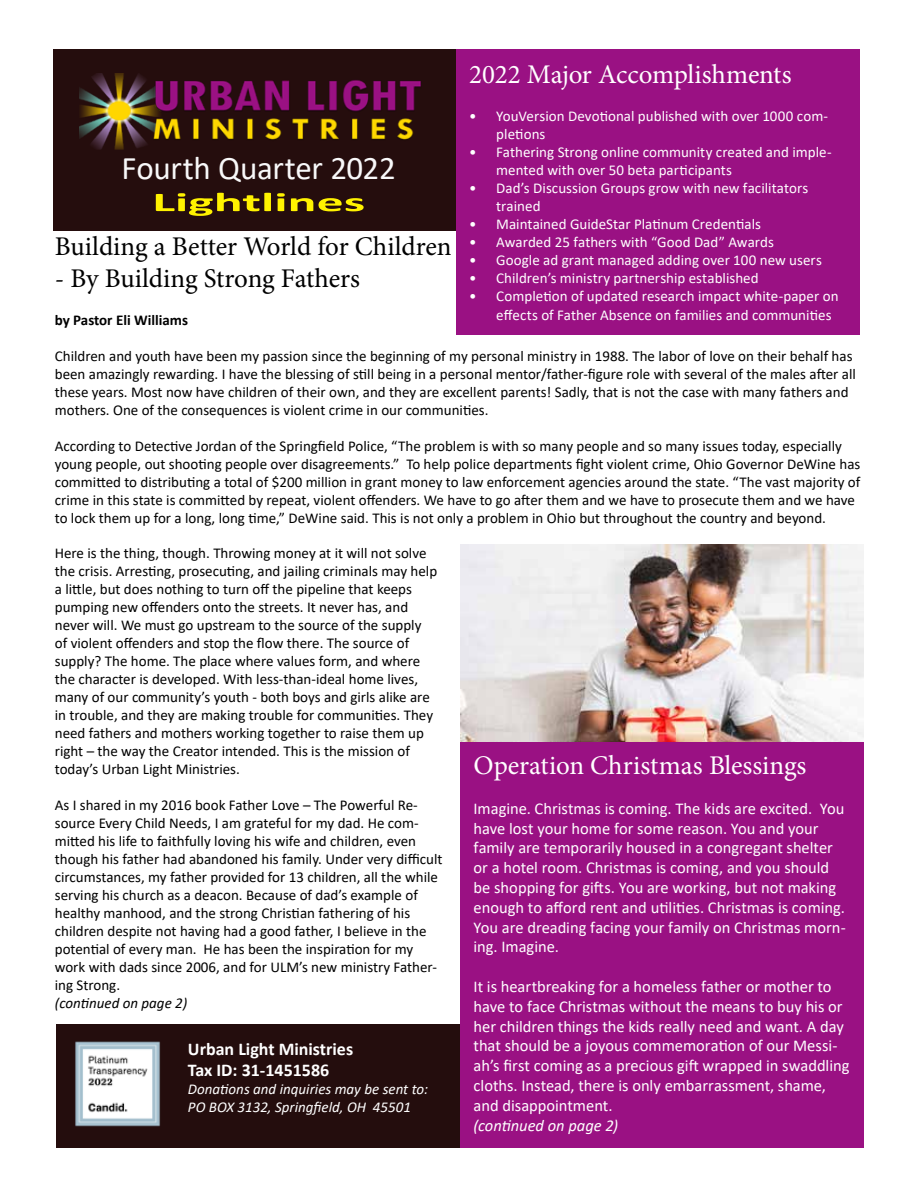
<style>
.page{position:relative;width:918px;height:1188px;background:#fff}
.page>*{position:absolute;margin:0;border:0;box-sizing:border-box;transform-origin:0 0}
.t1{font:33px "Calibri";letter-spacing:-.01em;color:#f8f8f9}
.t2{font:27px "Minion Pro";color:#000}
.t3{font:27px "Minion Pro";letter-spacing:-.005em;color:#fff}
.t4{font:700 27px "Calibri";color:#fff200;scale:2 1}
.t5{font:700 18px/21.6px "Calibri";color:#fff}
.t6{font:16.5px/19.8px "Calibri";color:#fff}
.t7{font:italic 16.5px "Calibri";color:#fff}
.t8{font:15px/18px "Calibri";color:#000}
.t9{font:15px/18px "Calibri";color:#fff}
.t10{font:italic 15px/18px "Calibri";color:#fff}
.t11{font:700 15px "Calibri";color:#000}
.t12{font:italic 15px "Calibri";color:#000}
</style>
<div class="page">
<div style="left:56px;top:1024px;width:404px;height:124px;background:#240d0d"></div>
<div style="left:53px;top:50px;width:403px;height:181px;background:#250d0d"></div>
<img style="left:80px;top:74px;width:341px;height:75px">
<div style="left:460px;top:741px;width:404px;height:407px;background:#9a1183"></div>
<img style="left:75px;top:1041px;width:85px;height:86px">
<img style="left:460px;top:544px;width:404px;height:197px">
<div style="left:456px;top:50px;width:404px;height:285px;background:#9a1183"></div>
<h2 class="t3" style="left:469px;top:56px;width:324px">2022 Major Accomplishments</h2>
<p class="t9" style="left:496px;top:106px;width:333px;text-indent:-27px">• YouVersion Devotional published with over 1000 com&shy;pletions</p>
<p class="t9" style="left:496px;top:142px;width:337px;text-indent:-27px">• Fathering Strong online community created and imple&shy;mented with over 50 beta participants</p>
<p class="t9" style="left:496px;top:178px;width:314px;text-indent:-27px">• Dad’s Discussion Groups grow with new facilitators trained</p>
<p class="t9" style="left:469px;top:214px;width:293px">• Maintained GuideStar Platinum Credentials</p>
<p class="t9" style="left:469px;top:232px;width:306px">• Awarded 25 fathers with “Good Dad” Awards</p>
<p class="t9" style="left:469px;top:250px;width:354px">• Google ad grant managed adding over 100 new users</p>
<p class="t9" style="left:469px;top:268px;width:291px">• Children’s ministry partnership established</p>
<p class="t9" style="left:496px;top:285px;width:344px;line-height:19.8px;text-indent:-27px">• Completion of updated research impact white-paper on effects of Father Absence on families and communities</p>
<h1 class="t1" style="left:122px;top:145px;width:276px">Fourth Quarter 2022</h1>
<h2 class="t4" style="left:152px;top:183px;width:108px">Lightlines</h2>
<h2 class="t2" style="left:55px;top:228px;width:398px">Building a Better World for Children</h2>
<h2 class="t2" style="left:55px;top:261px;width:307px">- By Building Strong Fathers</h2>
<p class="t11" style="left:55px;top:310px;width:135px">by Pastor Eli Williams</p>
<p class="t8" style="left:55px;top:347px;width:803px">Children and youth have been my passion since the beginning of my personal ministry in 1988. The labor of love on their behalf has been amazingly rewarding. I have the blessing of still being in a personal mentor/father-figure role with several of the males after all these years. Most now have children of their own, and they are excellent parents! Sadly, that is not the case with many fathers and mothers. One of the consequences is violent crime in our communities.</p>
<p class="t8" style="left:55px;top:437px;width:807px">According to Detective Jordan of the Springfield Police, “The problem is with so many people and so many issues today, especially young people, out shooting people over disagreements.” To help police departments fight violent crime, Ohio Governor DeWine has committed to distributing a total of $200 million in grant money to law enforcement agencies around the state. “The vast majority of crime in this state is committed by repeat, violent offenders. We have to go after them and we have to prosecute them and we have to lock them up for a long, long time,” DeWine said. This is not only a problem in Ohio but throughout the country and beyond.</p>
<p class="t8" style="left:55px;top:544px;width:384px">Here is the thing, though. Throwing money at it will not solve the crisis. Arresting, prosecuting, and jailing criminals may help a little, but does nothing to turn off the pipeline that keeps pumping new offenders onto the streets. It never has, and never will. We must go upstream to the source of the supply of violent offenders and stop the flow there. The source of supply? The home. The place where values form, and where the character is developed. With less-than-ideal home lives, many of our community’s youth - both boys and girls alike are in trouble, and they are making trouble for communities. They need fathers and mothers working together to raise them up right – the way the Creator intended. This is the mission of today’s Urban Light Ministries.</p>
<p class="t8" style="left:55px;top:796px;width:389px">As I shared in my 2016 book Father Love – The Powerful Re&shy;source Every Child Needs, I am grateful for my dad. He com&shy;mitted his life to faithfully loving his wife and children, even though his father had abandoned his family. Under very difficult circumstances, my father provided for 13 children, all the while serving his church as a deacon. Because of dad’s example of healthy manhood, and the strong Christian fathering of his children despite not having had a good father, I believe in the potential of every man. He has been the inspiration for my work with dads since 2006, and for ULM’s new ministry Father&shy;ing Strong.</p>
<p class="t12" style="left:55px;top:993px;width:134px">(continued on page 2)</p>
<p class="t5" style="left:188px;top:1038px;width:167px">Urban Light Ministries<br>Tax ID: 31-1451586</p>
<p class="t10" style="left:188px;top:1080px;width:242px">Donations and inquiries may be sent to:<br>PO BOX 3132, Springfield, OH 45501</p>
<h2 class="t3" style="left:474px;top:747px;width:334px">Operation Christmas Blessings</h2>
<p class="t6" style="left:474px;top:798px;width:374px">Imagine. Christmas is coming. The kids are excited. You have lost your home for some reason. You and your family are temporarily housed in a congregant shelter or a hotel room. Christmas is coming, and you should be shopping for gifts. You are working, but not making enough to afford rent and utilities. Christmas is coming.<br>You are dreading facing your family on Christmas morn&shy;ing. Imagine.</p>
<p class="t6" style="left:474px;top:976px;width:377px">It is heartbreaking for a homeless father or mother to have to face Christmas without the means to buy his or her children things the kids really need and want. A day that should be a joyous commemoration of our Messi&shy;ah’s first coming as a precious gift wrapped in swaddling cloths. Instead, there is only embarrassment, shame, and disappointment.</p>
<p class="t7" style="left:474px;top:1114px;width:146px">(continued on page 2)</p>
</div>
